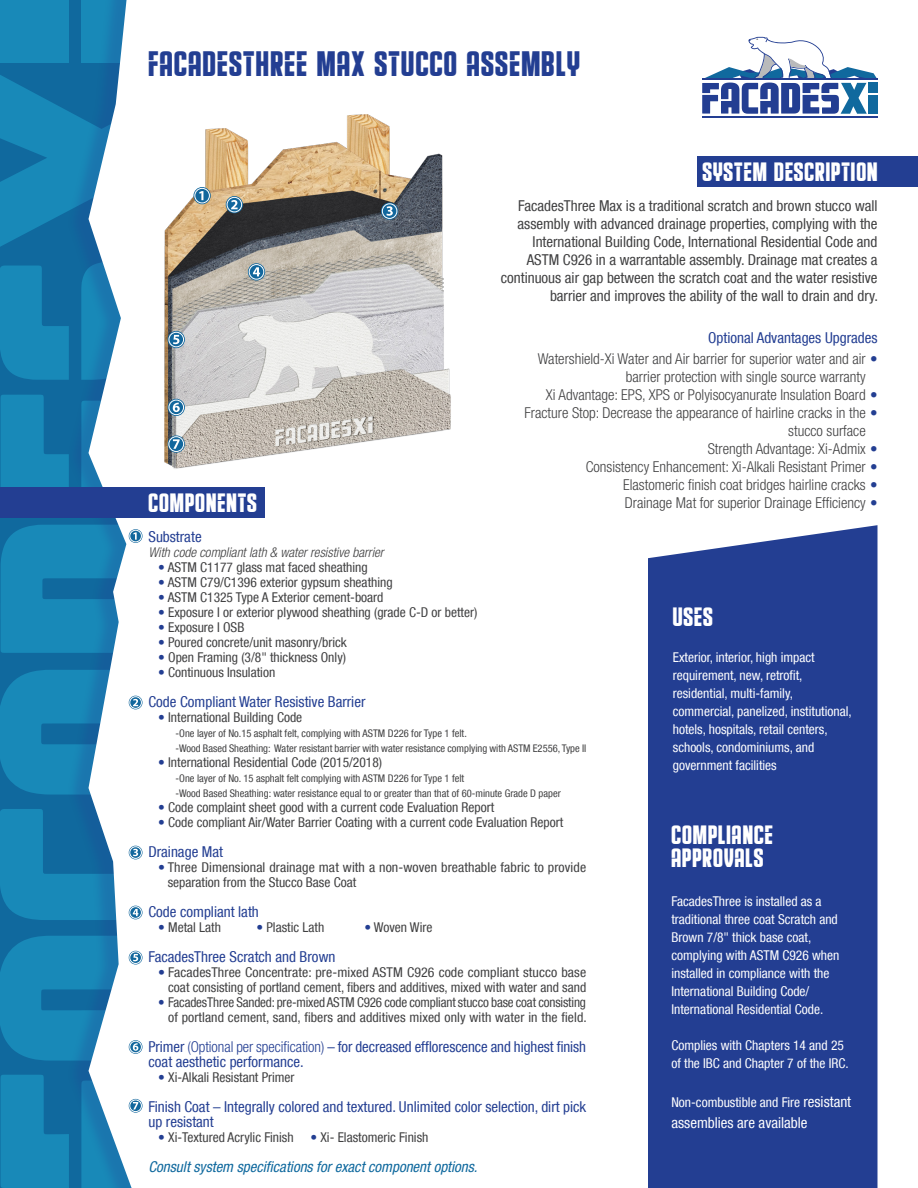
<style>
.page{position:relative;width:918px;height:1188px;background:#fff}
.page>*{position:absolute;margin:0;border:0;box-sizing:border-box;transform-origin:0 0}
.t1{font:36px "Educated Deers";letter-spacing:.04em;color:#233e92}
.t2{font:27px "Educated Deers";letter-spacing:.04em;color:#fff}
.t3{font:300 condensed 15px "Helvetica Neue LT Com";color:#404041}
.t4{font:condensed 15px/18px "Helvetica Neue LT Com";color:#404041;text-align:right}
.t5{font:condensed 15px/15px "Helvetica Neue LT Com";color:#233e92}
.t6{font:italic condensed 15px "Helvetica Neue LT Com";color:#10699e}
.t7{font:condensed 15px "Helvetica Neue LT Com";color:#fff}
.t8{font:condensed 13.5px/15px "Helvetica Neue LT Com";color:#404041;text-align:right}
.t9{font:condensed 13.5px/18px "Helvetica Neue LT Com";color:#fff}
.t10{font:italic 300 condensed 13.5px "Helvetica Neue LT Com";color:#404041}
.t11{font:condensed 10.5px "Helvetica Neue LT Com";color:#404041}
.s1{font-weight:400;color:#233e92}
.s2{color:#233e92}
.s3{font-weight:300}
.s4{font-size:15px}
</style>
<div class="page">
<div style="left:0;top:0;width:205px;height:1188px;background:#10699e"></div>
<svg style="left:1px;top:395px;width:65px;height:92px"></svg>
<svg style="left:0;top:265px;width:66px;height:115px"></svg>
<svg style="left:1px;top:1075px;width:65px;height:113px"></svg>
<div style="left:0;top:0;width:69px;height:62px;background:#1889b8"></div>
<div style="left:66px;top:0;width:77px;height:1188px;background:#233e92;opacity:.25"></div>
<svg style="left:89px;top:0;width:53px;height:1081px;fill:#fff"></svg>
<div style="left:142px;top:0;width:776px;height:1188px;background:#fff"></div>
<hr style="left:702px;top:116px;width:175px;height:2px;background:#233e92">
<svg style="left:702px;top:37px;width:175px;height:77px"></svg>
<hr style="left:702px;top:79px;width:175px;height:1px;background:#233e92">
<div style="left:868px;top:83px;width:10px;height:10px;background:#10699e"></div>
<div style="left:868px;top:95px;width:10px;height:19px;background:#10699e"></div>
<img style="left:164px;top:114px;width:287px;height:350px">
<div style="left:0;top:487px;width:265px;height:31px;background:#233e92"></div>
<svg style="left:0;top:525px;width:143px;height:128px"></svg>
<svg style="left:0;top:670px;width:143px;height:125px"></svg>
<svg style="left:0;top:809px;width:143px;height:111px"></svg>
<svg style="left:0;top:936px;width:143px;height:125px"></svg>
<svg style="left:81px;top:1081px;width:62px;height:107px"></svg>
<div style="left:194px;top:188px;width:16px;height:15px;border:1px solid #fff;border-radius:50%"></div>
<svg style="left:0;top:73px;width:209px;height:177px"></svg>
<svg style="left:226px;top:196px;width:17px;height:17px"></svg>
<div style="left:227px;top:197px;width:15px;height:15px;border:1px solid #fff;border-radius:50%"></div>
<svg style="left:231px;top:200px;width:7px;height:9px"></svg>
<svg style="left:248px;top:263px;width:17px;height:18px"></svg>
<div style="left:249px;top:264px;width:15px;height:16px;border:1px solid #fff;border-radius:50%"></div>
<svg style="left:253px;top:267px;width:7px;height:9px"></svg>
<svg style="left:381px;top:202px;width:17px;height:18px"></svg>
<div style="left:382px;top:203px;width:15px;height:16px;border:1px solid #fff;border-radius:50%"></div>
<svg style="left:386px;top:206px;width:7px;height:10px"></svg>
<svg style="left:81px;top:261px;width:128px;height:119px"></svg>
<svg style="left:81px;top:395px;width:127px;height:92px"></svg>
<div style="left:648px;top:525px;width:230px;height:663px;background:#233e92"></div>
<div style="left:697px;top:156px;width:221px;height:30px;background:#233e92"></div>
<p class="t1" style="left:148px;top:43px;width:433px">FACADESTHREE MAX STUCCO ASSEMBLY</p>
<p class="t2" style="left:702px;top:156px;width:177px">SYSTEM DESCRIPTION</p>
<p class="t4" style="left:501px;top:196px;width:379px">FacadesThree Max is a traditional scratch and brown stucco wall assembly with advanced drainage properties, complying with the International Building Code, International Residential Code and ASTM C926 in a warrantable assembly. Drainage mat creates a continuous air gap between the scratch coat and the water resistive barrier and improves the ability of the wall to drain and dry.</p>
<p class="t5" style="left:708px;top:330px;width:171px">Optional Advantages Upgrades</p>
<p class="t3" style="left:538px;top:350px;width:341px">Watershield-Xi Water and Air barrier for superior water and air <span class="s1">•</span></p>
<p class="t3" style="left:546px;top:386px;width:333px">Xi Advantage: EPS, XPS or Polyisocyanurate Insulation Board <span class="s1">•</span></p>
<p class="t3" style="left:525px;top:404px;width:354px">Fracture Stop: Decrease the appearance of hairline cracks in the <span class="s1">•</span></p>
<p class="t3" style="left:708px;top:440px;width:171px">Strength Advantage: Xi-Admix <span class="s1">•</span></p>
<p class="t3" style="left:586px;top:458px;width:293px">Consistency Enhancement: Xi-Alkali Resistant Primer <span class="s1">•</span></p>
<p class="t3" style="left:623px;top:476px;width:256px">Elastomeric finish coat bridges hairline cracks <span class="s1">•</span></p>
<p class="t3" style="left:625px;top:494px;width:254px">Drainage Mat for superior Drainage Efficiency <span class="s1">•</span></p>
<p class="t3" style="left:626px;top:368px;width:241px">barrier protection with single source warranty</p>
<p class="t3" style="left:788px;top:422px;width:79px">stucco surface</p>
<p class="t2" style="left:148px;top:486px;width:110px">COMPONENTS</p>
<p class="t5" style="left:148px;top:529px;width:55px">Substrate</p>
<p class="t10" style="left:148px;top:544px;width:237px">With code compliant lath &amp; water resistive barrier</p>
<p class="t8" style="left:158px;top:559px;width:211px"><span class="s2">•</span> ASTM C1177 glass mat faced sheathing</p>
<p class="t8" style="left:158px;top:574px;width:236px"><span class="s2">•</span> ASTM C79/C1396 exterior gypsum sheathing</p>
<p class="t8" style="left:158px;top:589px;width:227px"><span class="s2">•</span> ASTM C1325 Type A Exterior cement-board</p>
<p class="t8" style="left:158px;top:604px;width:321px"><span class="s2">•</span> Exposure I or exterior plywood sheathing (grade C-D or better)</p>
<p class="t8" style="left:158px;top:619px;width:88px"><span class="s2">•</span> Exposure I OSB</p>
<p class="t8" style="left:158px;top:634px;width:190px"><span class="s2">•</span> Poured concrete/unit masonry/brick</p>
<p class="t8" style="left:158px;top:649px;width:189px"><span class="s2">•</span> Open Framing (3/8" thickness Only)</p>
<p class="t8" style="left:158px;top:664px;width:119px"><span class="s2">•</span> Continuous Insulation</p>
<p class="t5" style="left:148px;top:694px;width:218px">Code Compliant Water Resistive Barrier</p>
<p class="t8" style="left:158px;top:709px;width:146px"><span class="s2">•</span> International Building Code</p>
<p class="t11" style="left:176px;top:727px;width:293px">-One layer of No.15 asphalt felt, complying with ASTM D226 for Type 1 felt.</p>
<p class="t11" style="left:176px;top:742px;width:412px">-Wood Based Sheathing: Water resistant barrier with water resistance complying with ASTM E2556, Type II</p>
<p class="t8" style="left:158px;top:754px;width:225px"><span class="s2">•</span> International Residential Code (2015/2018)</p>
<p class="t11" style="left:176px;top:772px;width:290px">-One layer of No. 15 asphalt felt complying with ASTM D226 for Type 1 felt</p>
<p class="t11" style="left:176px;top:787px;width:387px">-Wood Based Sheathing: water resistance equal to or greater than that of 60-minute Grade D paper</p>
<p class="t8" style="left:158px;top:799px;width:338px"><span class="s2">•</span> Code complaint sheet good with a current code Evaluation Report</p>
<p class="t8" style="left:158px;top:814px;width:407px"><span class="s2">•</span> Code compliant Air/Water Barrier Coating with a current code Evaluation Report</p>
<p class="t5" style="left:148px;top:844px;width:76px">Drainage Mat</p>
<p class="t8" style="left:168px;top:859px;width:420px;text-align:left;text-indent:-9px"><span class="s2">•</span> Three Dimensional drainage mat with a non-woven breathable fabric to provide separation from the Stucco Base Coat</p>
<p class="t5" style="left:148px;top:904px;width:112px">Code compliant lath</p>
<p class="t8" style="left:158px;top:919px;width:64px"><span class="s2">•</span> Metal Lath</p>
<p class="t8" style="left:256px;top:919px;width:69px"><span class="s2">•</span> Plastic Lath</p>
<p class="t8" style="left:364px;top:919px;width:69px"><span class="s2">•</span> Woven Wire</p>
<p class="t5" style="left:148px;top:949px;width:188px">FacadesThree Scratch and Brown</p>
<p class="t8" style="left:158px;top:964px;width:430px"><span class="s2">•</span> FacadesThree Concentrate: pre-mixed ASTM C926 code compliant stucco base coat consisting of portland cement, fibers and additives, mixed with water and sand</p>
<p class="t8" style="left:158px;top:994px;width:430px"><span class="s2">•</span> FacadesThree Sanded: pre-mixed ASTM C926 code compliant stucco base coat consisting of portland cement, sand, fibers and additives mixed only with water in the field.</p>
<p class="t5" style="left:148px;top:1039px;width:439px">Primer <span class="s3">(Optional per specification)</span> – for decreased efflorescence and highest finish coat aesthetic performance.</p>
<p class="t8" style="left:158px;top:1069px;width:138px"><span class="s2">•</span> Xi-Alkali Resistant Primer</p>
<p class="t5" style="left:148px;top:1099px;width:439px">Finish Coat – Integrally colored and textured. Unlimited color selection, dirt pick up resistant</p>
<p class="t8" style="left:158px;top:1129px;width:272px"><span class="s2">•</span> Xi-Textured Acrylic Finish <span class="s2">•</span> Xi- Elastomeric Finish</p>
<p class="t6" style="left:148px;top:1157px;width:331px">Consult system specifications for exact component options.</p>
<p class="t2" style="left:673px;top:601px;width:41px">USES</p>
<p class="t9" style="left:673px;top:648px;width:180px">Exterior, interior, high impact requirement, new, retrofit, residential, multi-family, commercial, panelized, institutional, hotels, hospitals, retail centers, schools, condominiums, and government facilities</p>
<p class="t2" style="left:671px;top:819px;width:103px">COMPLIANCE</p>
<p class="t2" style="left:671px;top:842px;width:93px">APPROVALS</p>
<p class="t9" style="left:671px;top:892px;width:152px">FacadesThree is installed as a</p>
<p class="t9" style="left:671px;top:910px;width:168px">traditional three coat Scratch and</p>
<p class="t9" style="left:671px;top:928px;width:141px">Brown 7/8" thick base coat,</p>
<p class="t9" style="left:671px;top:946px;width:169px">complying with ASTM C926 when</p>
<p class="t9" style="left:671px;top:964px;width:159px">installed in compliance with the</p>
<p class="t9" style="left:671px;top:982px;width:139px">International Building Code/</p>
<p class="t9" style="left:671px;top:1000px;width:153px">International Residential Code.</p>
<p class="t9" style="left:671px;top:1036px;width:179px">Complies with Chapters 14 and 25 of the IBC and Chapter 7 of the IRC.</p>
<p class="t9" style="left:671px;top:1093px;width:181px">Non-combustible and Fire <span class="s4">resistant</span></p>
<p class="t7" style="left:671px;top:1114px;width:138px">assemblies are available</p>
</div>
